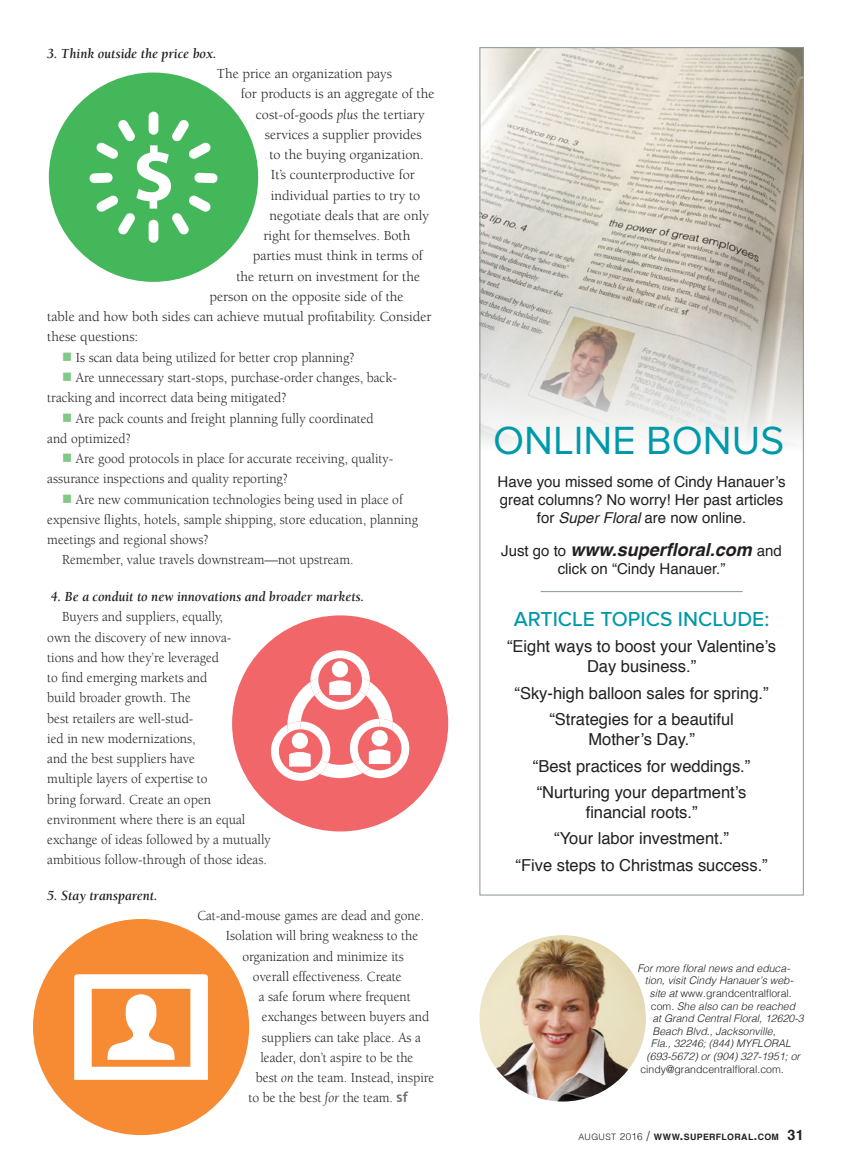
<style>
.page{position:relative;width:851px;height:1175px;background:#fff}
.page>*{position:absolute;margin:0;border:0;box-sizing:border-box;transform-origin:0 0}
.t1{font:40.8px "Proxima Nova";color:#09a}
.t2{font:500 21px "Proxima Nova";color:#09a}
.t3{font:italic 700 18px "Helvetica";color:#231f20}
.t4{font:16.5px/26.5px "Helvetica";color:#231f20;text-align:center}
.t5{font:15px/18px "Helvetica";color:#231f20;text-align:center}
.t6{font:14.25px/20.2px "Berkeley";color:#231f20;scale:.95 1}
.t7{font:14.25px "Berkeley";color:#231f20}
.t8{font:italic 700 14.25px "Berkeley";color:#231f20;scale:.95 1}
.t9{font:italic 300 10.5px "Helvetica";color:#231f20}
.t10{font:300 10.5px "Helvetica";color:#231f20}
.t11{font:700 8.85px "Helvetica";letter-spacing:.04em;color:#231f20}
.s1{font-style:italic}
.s2{color:#82c887}
.s3{font-family:"Trebuchet MS";font-weight:700;color:#6a7070}
.s4{font-weight:400;font-style:normal;font-size:15px}
.s5{font-style:normal}
.s6{font-weight:300}
.s7{font-weight:300;font-size:9.9px}
.s8{font-weight:300;font-size:12.6px}
.s9{font-size:12.6px}
.s10{font-size:14.4px}
</style>
<div class="page">
<div style="left:49px;top:73px;width:209px;height:209px;background:#44b75b;border-radius:50%"></div>
<div style="left:149px;top:112px;width:9px;height:23px;background:#fff;border-radius:5px"></div>
<div style="left:149px;top:220px;width:9px;height:23px;background:#fff;border-radius:5px"></div>
<svg style="left:89px;top:119px;width:129px;height:116px"></svg>
<div style="left:232px;top:615px;width:216px;height:216px;background:#f16669;border-radius:50%"></div>
<svg style="left:271px;top:650px;width:139px;height:131px"></svg>
<div style="left:33px;top:919px;width:216px;height:216px;background:#f68b33;border-radius:50%"></div>
<svg style="left:74px;top:974px;width:134px;height:105px"></svg>
<img style="left:481px;top:49px;width:320px;height:395px">
<hr style="left:540px;top:591px;width:202px;height:1px;background:#8b9595">
<img style="left:479px;top:935px;width:167px;height:166px;border-radius:83px">
<p class="t8" style="left:47px;top:46px;width:180px">3. Think outside the price box.</p>
<p class="t7" style="left:217px;top:66px;width:177px">The price an organization pays</p>
<p class="t7" style="left:241px;top:86px;width:195px">for products is an aggregate of the</p>
<p class="t7" style="left:256px;top:107px;width:170px">cost-of-goods <span class="s1">plus</span> the tertiary</p>
<p class="t7" style="left:265px;top:127px;width:158px">services a supplier provides</p>
<p class="t7" style="left:269px;top:147px;width:156px">to the buying organization.</p>
<p class="t7" style="left:271px;top:167px;width:145px">It’s counterproductive for</p>
<p class="t7" style="left:271px;top:188px;width:151px">individual parties to try to</p>
<p class="t7" style="left:269px;top:208px;width:161px">negotiate deals that are only</p>
<p class="t7" style="left:263px;top:228px;width:148px">right for themselves. Both</p>
<p class="t7" style="left:253px;top:248px;width:171px">parties must think in terms of</p>
<p class="t7" style="left:236px;top:269px;width:185px">the return on investment for the</p>
<p class="t7" style="left:209px;top:289px;width:196px">person on the opposite side of the</p>
<p class="t7" style="left:47px;top:309px;width:385px">table and how both sides can achieve mutual profitability. Consider</p>
<p class="t7" style="left:47px;top:329px;width:93px">these questions:</p>
<p class="t6" style="left:62px;top:347px;width:309px"><span class="s2">■</span> Is scan data being utilized for better crop planning?</p>
<p class="t6" style="left:47px;top:368px;width:369px;text-indent:15px"><span class="s2">■</span> Are unnecessary start-stops, purchase-order changes, back&shy;tracking and incorrect data being mitigated?</p>
<p class="t6" style="left:47px;top:408px;width:345px;text-indent:15px"><span class="s2">■</span> Are pack counts and freight planning fully coordinated and optimized?</p>
<p class="t6" style="left:47px;top:449px;width:366px;text-indent:15px"><span class="s2">■</span> Are good protocols in place for accurate receiving, quality&shy;assurance inspections and quality reporting?</p>
<p class="t6" style="left:62px;top:489px;width:360px"><span class="s2">■</span> Are new communication technologies being used in place of</p>
<p class="t6" style="left:47px;top:509px;width:392px">expensive flights, hotels, sample shipping, store education, planning</p>
<p class="t6" style="left:47px;top:530px;width:171px">meetings and regional shows?</p>
<p class="t6" style="left:62px;top:550px;width:308px">Remember, value travels downstream—not upstream.</p>
<p class="t8" style="left:51px;top:589px;width:331px">4. Be a conduit to new innovations and broader markets.</p>
<p class="t6" style="left:47px;top:607px;width:237px;text-indent:15px">Buyers and suppliers, equally,<br>own the discovery of new innova-<br>tions and how they’re leveraged<br>to find emerging markets and<br>build broader growth. The<br>best retailers are well-stud-<br>ied in new modernizations,<br>and the best suppliers have<br>multiple layers of expertise to<br>bring forward. Create an open environment where there is an equal exchange of ideas followed by a mutually ambitious follow-through of those ideas.</p>
<p class="t8" style="left:47px;top:887px;width:118px">5. Stay transparent.</p>
<p class="t6" style="left:197px;top:905px;width:240px">Cat-and-mouse games are dead and gone.</p>
<p class="t6" style="left:226px;top:926px;width:204px">Isolation will bring weakness to the</p>
<p class="t6" style="left:242px;top:946px;width:171px">organization and minimize its</p>
<p class="t6" style="left:253px;top:966px;width:158px">overall effectiveness. Create</p>
<p class="t6" style="left:259px;top:986px;width:161px">a safe forum where frequent</p>
<p class="t6" style="left:262px;top:1007px;width:178px">exchanges between buyers and</p>
<p class="t6" style="left:262px;top:1027px;width:169px">suppliers can take place. As a</p>
<p class="t6" style="left:260px;top:1047px;width:162px">leader, don’t aspire to be the</p>
<p class="t6" style="left:256px;top:1067px;width:189px">best <span class="s1">on</span> the team. Instead, inspire</p>
<p class="t6" style="left:248px;top:1088px;width:169px">to be the best <span class="s1">for</span> the team. <span class="s3">sf</span></p>
<h1 class="t1" style="left:493px;top:416px;width:293px">ONLINE BONUS</h1>
<p class="t5" style="left:497px;top:473px;width:289px">Have you missed some of Cindy Hanauer’s great columns? No worry! Her past articles for <span class="s1">Super Floral</span> are now online.</p>
<p class="t3" style="left:501px;top:535px;width:282px"><span class="s4">Just go to</span> www.superfloral.com <span class="s4">and</span></p>
<p class="t5" style="left:557px;top:560px;width:169px">click on “Cindy Hanauer.”</p>
<h2 class="t2" style="left:514px;top:606px;width:257px">ARTICLE TOPICS INCLUDE:</h2>
<p class="t4" style="left:507px;top:637px;width:271px;line-height:19.8px">“Eight ways to boost your Valentine’s<br>Day business.”</p>
<p class="t4" style="left:514px;top:680px;width:256px">“Sky-high balloon sales for spring.” “Strategies for a beautiful</p>
<p class="t4" style="left:533px;top:726px;width:219px">Mother’s Day.”<br>“Best practices for weddings.” “Nurturing your department’s</p>
<p class="t4" style="left:515px;top:799px;width:254px">financial roots.”<br>“Your labor investment.”<br>“Five steps to Christmas success.”</p>
<p class="t9" style="left:637px;top:959px;width:154px">For more floral news and educa-</p>
<p class="t9" style="left:645px;top:971px;width:150px">tion, visit Cindy Hanauer’s web-</p>
<p class="t10" style="left:649px;top:984px;width:144px"><span class="s1">site at</span> www.grandcentralfloral.</p>
<p class="t9" style="left:651px;top:996px;width:146px"><span class="s5">com</span>. She also can be reached</p>
<p class="t9" style="left:652px;top:1009px;width:153px">at Grand Central Floral, 12620-3</p>
<p class="t9" style="left:652px;top:1022px;width:125px">Beach Blvd., Jacksonville,</p>
<p class="t9" style="left:651px;top:1034px;width:142px">Fla., 32246; (844) MYFLORAL</p>
<p class="t9" style="left:646px;top:1047px;width:155px">(693-5672) or (904) 327-1951; or</p>
<p class="t10" style="left:640px;top:1059px;width:145px">cindy@grandcentralfloral.com<span class="s1">.</span></p>
<p class="t11" style="left:578px;top:1129px;width:227px"><span class="s6">AUGUST</span> <span class="s7">2016</span> <span class="s8">/</span> WWW<span class="s9">.</span>SUPERFLORAL<span class="s9">.</span>COM <span class="s10">31</span></p>
</div>
